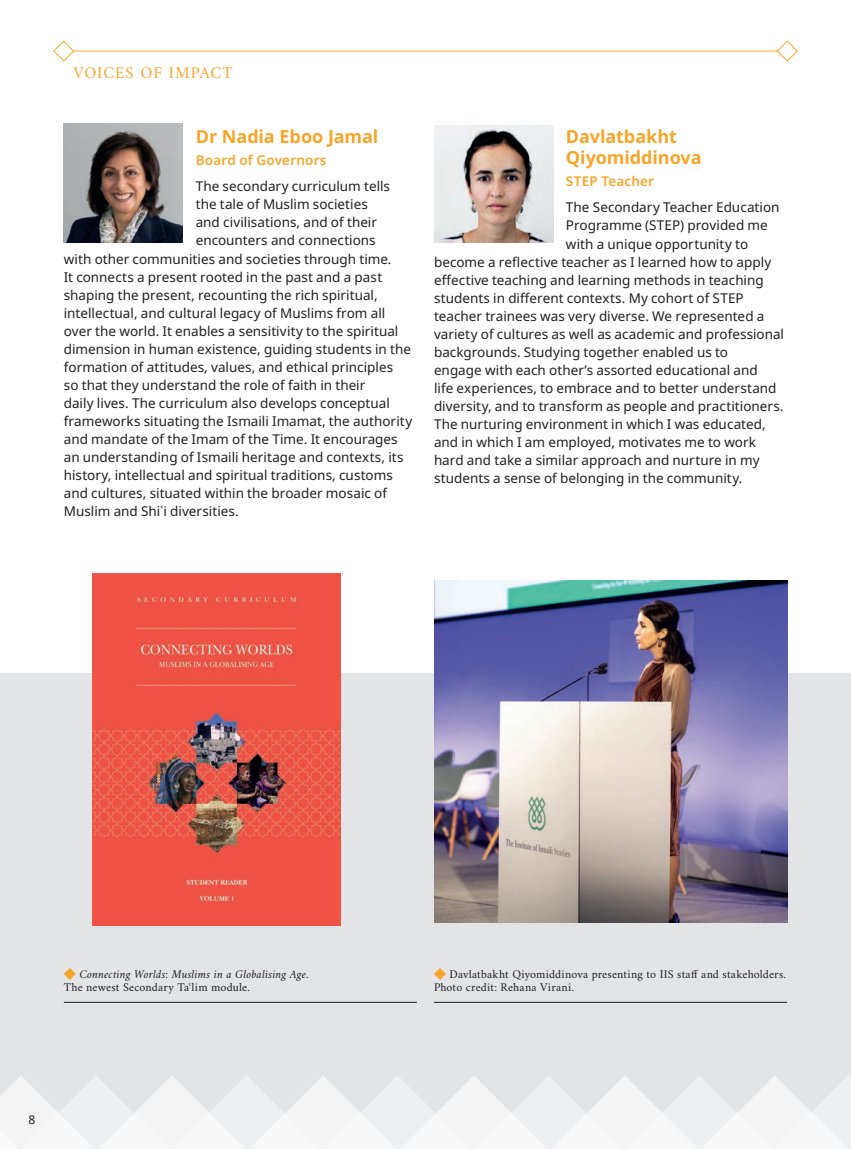
<style>
.page{position:relative;width:851px;height:1149px;background:#fff}
.page>*{position:absolute;margin:0;border:0;box-sizing:border-box;transform-origin:0 0}
.t1{font:700 18px/21px "Noto Sans";letter-spacing:-.005em;color:#f7a529}
.t2{font:16.5px "Amiri";letter-spacing:.05em;color:#f7a529}
.t3{font:13.5px "Noto Sans";color:#231f20}
.t4{font:600 13.5px "Noto Sans";letter-spacing:.01em;color:#f7a529}
.t5{font:12px/13.5px "Amiri";letter-spacing:.015em;color:#231f20}
.t6{font:italic 12px/13.5px "Amiri";letter-spacing:.015em;color:#231f20}
.t7{font:12px "Noto Sans";color:#231f20}
.s1{font-style:normal}
</style>
<div class="page">
<div style="left:0;top:673px;width:850px;height:475px;background:#e3e4e6"></div>
<svg style="left:776px;top:40px;width:22px;height:22px"></svg>
<hr style="left:73px;top:51px;width:704px;height:1px;background:#f9a625">
<svg style="left:53px;top:40px;width:22px;height:22px"></svg>
<img style="left:64px;top:123px;width:119px;height:119px">
<img style="left:434px;top:580px;width:353px;height:341px">
<img style="left:92px;top:573px;width:248px;height:352px">
<hr style="left:64px;top:1001px;width:353px;height:1px;background:#231f20">
<svg style="left:64px;top:968px;width:12px;height:11px"></svg>
<svg style="left:0;top:1074px;width:850px;height:74px"></svg>
<img style="left:434px;top:125px;width:119px;height:117px">
<hr style="left:434px;top:1001px;width:353px;height:1px;background:#231f20">
<svg style="left:434px;top:968px;width:12px;height:11px"></svg>
<p class="t2" style="left:73px;top:63px;width:160px">VOICES OF IMPACT</p>
<p class="t1" style="left:196px;top:126px;width:184px">Dr Nadia Eboo Jamal</p>
<p class="t4" style="left:196px;top:150px;width:132px">Board of Governors</p>
<p class="t3" style="left:196px;top:177px;width:196px">The secondary curriculum tells</p>
<p class="t3" style="left:196px;top:195px;width:174px">the tale of Muslim societies</p>
<p class="t3" style="left:196px;top:213px;width:183px">and civilisations, and of their</p>
<p class="t3" style="left:196px;top:231px;width:181px">encounters and connections</p>
<p class="t3" style="left:64px;top:249px;width:329px">with other communities and societies through time.</p>
<p class="t3" style="left:64px;top:267px;width:320px">It connects a present rooted in the past and a past</p>
<p class="t3" style="left:64px;top:285px;width:315px">shaping the present, recounting the rich spiritual,</p>
<p class="t3" style="left:64px;top:303px;width:323px">intellectual, and cultural legacy of Muslims from all</p>
<p class="t3" style="left:64px;top:321px;width:336px">over the world. It enables a sensitivity to the spiritual</p>
<p class="t3" style="left:64px;top:339px;width:349px">dimension in human existence, guiding students in the</p>
<p class="t3" style="left:64px;top:357px;width:331px">formation of attitudes, values, and ethical principles</p>
<p class="t3" style="left:64px;top:375px;width:303px">so that they understand the role of faith in their</p>
<p class="t3" style="left:64px;top:393px;width:327px">daily lives. The curriculum also develops conceptual</p>
<p class="t3" style="left:64px;top:411px;width:350px">frameworks situating the Ismaili Imamat, the authority</p>
<p class="t3" style="left:64px;top:429px;width:335px">and mandate of the Imam of the Time. It encourages</p>
<p class="t3" style="left:64px;top:447px;width:341px">an understanding of Ismaili heritage and contexts, its</p>
<p class="t3" style="left:64px;top:465px;width:330px">history, intellectual and spiritual traditions, customs</p>
<p class="t3" style="left:64px;top:483px;width:324px">and cultures, situated within the broader mosaic of</p>
<p class="t3" style="left:64px;top:501px;width:176px">Muslim and Shiʿi diversities.</p>
<p class="t1" style="left:566px;top:126px;width:137px">Davlatbakht<br>Qiyomiddinova</p>
<p class="t4" style="left:566px;top:171px;width:90px">STEP Teacher</p>
<p class="t3" style="left:566px;top:198px;width:215px">The Secondary Teacher Education</p>
<p class="t3" style="left:566px;top:216px;width:203px">Programme (STEP) provided me</p>
<p class="t3" style="left:566px;top:234px;width:184px">with a unique opportunity to</p>
<p class="t3" style="left:434px;top:252px;width:339px">become a reflective teacher as I learned how to apply</p>
<p class="t3" style="left:434px;top:270px;width:331px">effective teaching and learning methods in teaching</p>
<p class="t3" style="left:434px;top:288px;width:311px">students in different contexts. My cohort of STEP</p>
<p class="t3" style="left:434px;top:306px;width:332px">teacher trainees was very diverse. We represented a</p>
<p class="t3" style="left:434px;top:324px;width:351px">variety of cultures as well as academic and professional</p>
<p class="t3" style="left:434px;top:342px;width:295px">backgrounds. Studying together enabled us to</p>
<p class="t3" style="left:434px;top:360px;width:325px">engage with each other’s assorted educational and</p>
<p class="t3" style="left:434px;top:378px;width:344px">life experiences, to embrace and to better understand</p>
<p class="t3" style="left:434px;top:396px;width:351px">diversity, and to transform as people and practitioners.</p>
<p class="t3" style="left:434px;top:414px;width:333px">The nurturing environment in which I was educated,</p>
<p class="t3" style="left:434px;top:432px;width:323px">and in which I am employed, motivates me to work</p>
<p class="t3" style="left:434px;top:450px;width:327px">hard and take a similar approach and nurture in my</p>
<p class="t3" style="left:434px;top:468px;width:310px">students a sense of belonging in the community.</p>
<p class="t6" style="left:64px;top:966px;width:246px;text-indent:16px">Connecting Worlds: Muslims in a Globalising Age<span class="s1">.<br>The newest Secondary Taʿlim module.</span></p>
<p class="t5" style="left:434px;top:966px;width:353px;text-indent:16px">Davlatbakht Qiyomiddinova presenting to IIS staff and stakeholders.<br>Photo credit: Rehana Virani.</p>
<p class="t7" style="left:28px;top:1110px;width:8px">8</p>
</div>
